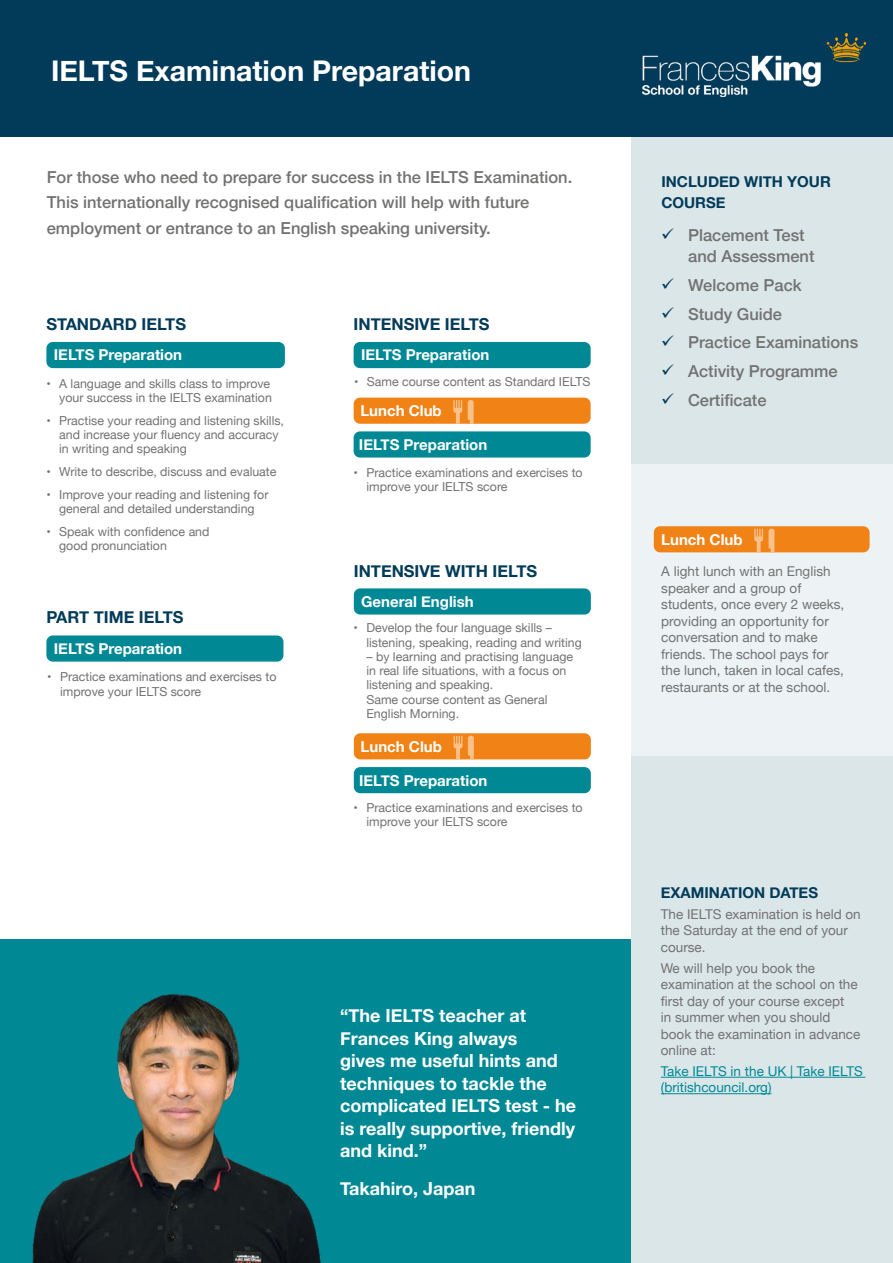
<style>
.page{position:relative;width:893px;height:1263px;background:#fff}
.page>*{position:absolute;margin:0;border:0;box-sizing:border-box;transform-origin:0 0}
.t1{font:700 28.5px "Helvetica Neue";color:#fff}
.t2{font:700 18px/22.5px "Helvetica Neue";color:#fff}
.t3{font:500 16.5px/25.5px "Helvetica Neue";color:#727271}
.t4{font:700 16.5px "Helvetica Neue";color:#023b59}
.t5{font:700 15px "Helvetica Neue";color:#fff}
.t6{font:700 15px/21px "Helvetica Neue";color:#023b5a}
.t7{font:13.5px/16.5px "Helvetica Neue";color:#727271}
.t8{font:13.5px/16.5px "Helvetica Neue";color:#008995}
.t9{font:12.3px/14.2px "Helvetica Neue";color:#727271}
.s1{color:#023b5a}
</style>
<div class="page">
<div style="left:0;top:940px;width:808px;height:323px;background:#008995"></div>
<div style="left:631px;top:136px;width:262px;height:1125px;background:#edf3f5"></div>
<div style="left:631px;top:136px;width:262px;height:327px;background:#dbe6e9"></div>
<div style="left:631px;top:757px;width:262px;height:506px;background:#dbe6e9"></div>
<div style="left:654px;top:526px;width:216px;height:26px;background:#f08216;border-radius:6px"></div>
<svg style="left:754px;top:528px;width:20px;height:24px"></svg>
<hr style="left:661px;top:1077px;width:204px;height:1px;background:#008995">
<hr style="left:661px;top:1093px;width:110px;height:1px;background:#008995">
<div style="left:354px;top:733px;width:237px;height:26px;background:#f08216;border-radius:6px"></div>
<div style="left:354px;top:767px;width:237px;height:26px;background:#008995;border-radius:6px"></div>
<svg style="left:454px;top:735px;width:8px;height:24px"></svg>
<svg style="left:468px;top:735px;width:6px;height:24px"></svg>
<div style="left:354px;top:588px;width:237px;height:26px;background:#008995;border-radius:6px"></div>
<div style="left:0;top:0;width:893px;height:136px;background:#023b5a"></div>
<div style="left:354px;top:398px;width:237px;height:26px;background:#f08216;border-radius:6px"></div>
<div style="left:354px;top:431px;width:237px;height:26px;background:#008995;border-radius:6px"></div>
<svg style="left:453px;top:400px;width:21px;height:24px"></svg>
<div style="left:354px;top:342px;width:237px;height:26px;background:#008995;border-radius:6px"></div>
<div style="left:46px;top:635px;width:237px;height:27px;background:#008995;border-radius:6px"></div>
<div style="left:46px;top:342px;width:239px;height:26px;background:#008995;border-radius:6px"></div>
<img style="left:32px;top:994px;width:289px;height:269px">
<h1 class="t1" style="left:51px;top:49px;width:422px">IELTS Examination Preparation</h1>
<h1 class="t1" style="left:51px;top:49px;width:205px">Academic Year</h1>
<h3 class="t3" style="left:47px;top:163px;width:527px">For those who need to prepare for success in the IELTS Examination.<br>This internationally recognised qualification will help with future employment or entrance to an English speaking university.</h3>
<h3 class="t4" style="left:46px;top:311px;width:141px">STANDARD IELTS</h3>
<h3 class="t4" style="left:354px;top:311px;width:137px">INTENSIVE IELTS</h3>
<p class="t5" style="left:361px;top:343px;width:130px">IELTS Preparation</p>
<p class="t5" style="left:54px;top:343px;width:130px">IELTS Preparation</p>
<p class="t9" style="left:46px;top:377px;width:227px;text-align:right">• A language and skills class to improve your success in the IELTS examination</p>
<p class="t9" style="left:59px;top:414px;width:226px;text-indent:-13px">• Practise your reading and listening skills, and increase your fluency and accuracy in writing and speaking</p>
<p class="t9" style="left:46px;top:465px;width:232px">• Write to describe, discuss and evaluate</p>
<p class="t9" style="left:46px;top:488px;width:224px;text-align:center">• Improve your reading and listening for general and detailed understanding</p>
<p class="t9" style="left:59px;top:525px;width:152px;text-indent:-13px">• Speak with confidence and good pronunciation</p>
<p class="t9" style="left:354px;top:376px;width:238px">• Same course content as Standard IELTS</p>
<p class="t5" style="left:360px;top:399px;width:83px">Lunch Club</p>
<p class="t5" style="left:359px;top:433px;width:130px">IELTS Preparation</p>
<p class="t9" style="left:366px;top:466px;width:218px;text-indent:-13px">• Practice examinations and exercises to improve your IELTS score</p>
<h3 class="t4" style="left:46px;top:604px;width:139px">PART TIME IELTS</h3>
<p class="t5" style="left:54px;top:637px;width:130px">IELTS Preparation</p>
<p class="t9" style="left:60px;top:671px;width:218px;text-indent:-13px">• Practice examinations and exercises to improve your IELTS score</p>
<h3 class="t4" style="left:354px;top:558px;width:185px">INTENSIVE WITH IELTS</h3>
<p class="t5" style="left:361px;top:590px;width:114px">General English</p>
<p class="t9" style="left:366px;top:622px;width:217px;text-indent:-13px">• Develop the four language skills – listening, speaking, reading and writing</p>
<p class="t9" style="left:366px;top:650px;width:208px">– by learning and practising language in real life situations, with a focus on listening and speaking.<br>Same course content as General<br>English Morning.</p>
<p class="t5" style="left:361px;top:734px;width:83px">Lunch Club</p>
<p class="t5" style="left:359px;top:768px;width:130px">IELTS Preparation</p>
<p class="t9" style="left:366px;top:801px;width:218px;text-indent:-13px">• Practice examinations and exercises to improve your IELTS score</p>
<h2 class="t2" style="left:340px;top:1005px;width:237px">“The IELTS teacher at<br>Frances King always<br>gives me useful hints and techniques to tackle the complicated IELTS test - he is really supportive, friendly and kind.”</h2>
<h2 class="t2" style="left:340px;top:1178px;width:137px">Takahiro, Japan</h2>
<p class="t6" style="left:661px;top:172px;width:171px">INCLUDED WITH YOUR<br>COURSE</p>
<h3 class="t3" style="left:688px;top:224px;width:128px;line-height:21px;text-indent:-27px"><span class="s1">✓</span> Placement Test and Assessment</h3>
<h3 class="t3" style="left:661px;top:271px;width:142px"><span class="s1">✓</span> Welcome Pack</h3>
<h3 class="t3" style="left:661px;top:300px;width:122px"><span class="s1">✓</span> Study Guide</h3>
<h3 class="t3" style="left:661px;top:328px;width:198px"><span class="s1">✓</span> Practice Examinations</h3>
<h3 class="t3" style="left:661px;top:357px;width:178px"><span class="s1">✓</span> Activity Programme</h3>
<h3 class="t3" style="left:661px;top:386px;width:107px"><span class="s1">✓</span> Certificate</h3>
<p class="t5" style="left:661px;top:527px;width:83px">Lunch Club</p>
<p class="t7" style="left:661px;top:564px;width:185px">A light lunch with an English speaker and a group of students, once every 2 weeks, providing an opportunity for conversation and to make friends. The school pays for the lunch, taken in local cafes, restaurants or at the school.</p>
<p class="t6" style="left:661px;top:883px;width:159px">EXAMINATION DATES</p>
<p class="t7" style="left:661px;top:906px;width:201px">The IELTS examination is held on the Saturday at the end of your course.</p>
<p class="t7" style="left:661px;top:960px;width:201px">We will help you book the examination at the school on the first day of your course except<br>in summer when you should book the examination in advance online at:</p>
<p class="t8" style="left:661px;top:1063px;width:204px">Take IELTS in the UK | Take IELTS (britishcouncil.org)</p>
</div>
